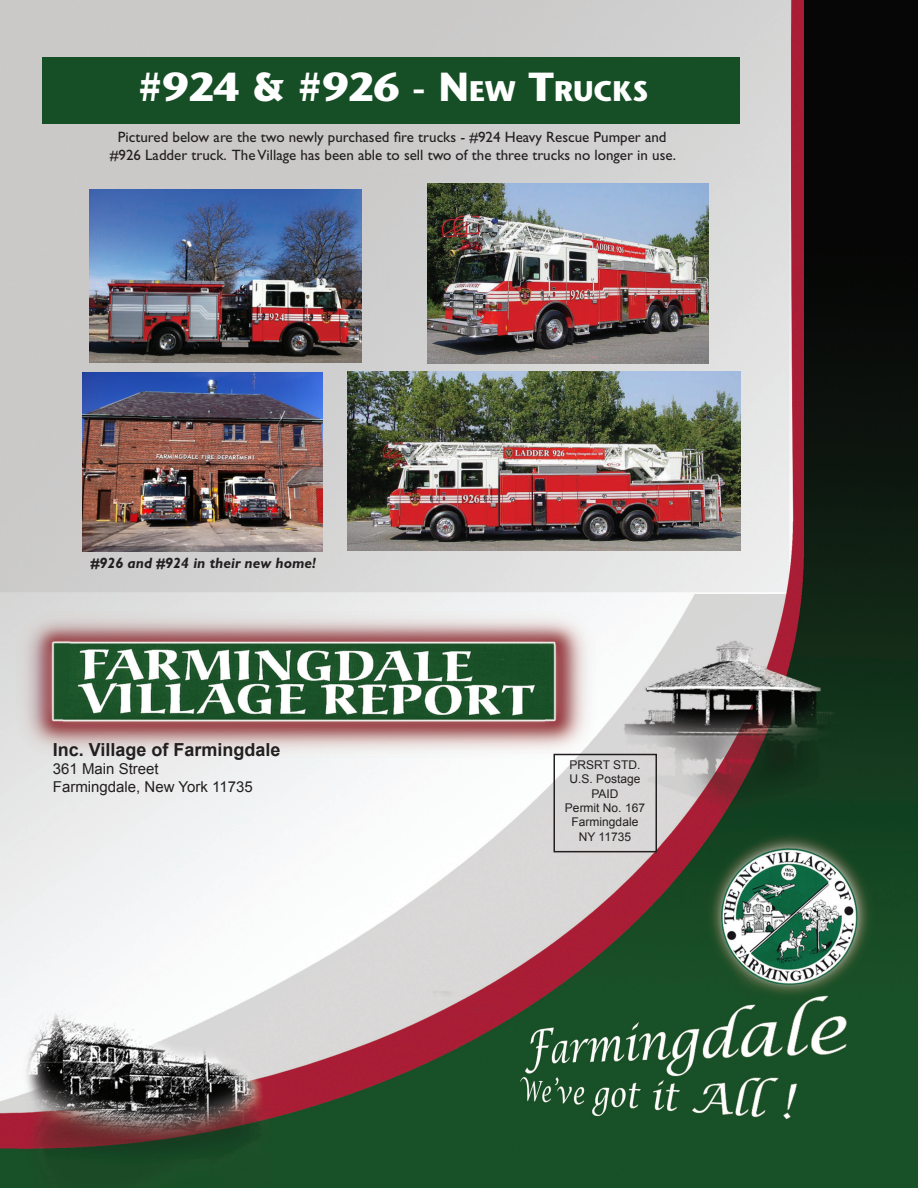
<style>
.page{position:relative;width:918px;height:1188px;background:#fff}
.page>*{position:absolute;margin:0;border:0;box-sizing:border-box;transform-origin:0 0}
.t1{font:700 40.5px "Stone Sans";color:#fff}
.t2{font:700 18px "Arial";color:#231f20}
.t3{font:15px "Gill Sans";color:#231f20}
.t4{font:15px "Arial";color:#231f20}
.t5{font:italic 700 15px "Gill Sans";color:#231f20}
.t6{font:12px "Arial";color:#231f20}
.s1{font-size:28.35px}
</style>
<div class="page">
<img style="left:0;top:0;width:918px;height:1188px">
<div style="left:554px;top:754px;width:103px;height:98px;border:2px solid #231f20"></div>
<img style="left:427px;top:184px;width:281px;height:179px">
<img style="left:347px;top:372px;width:394px;height:179px">
<div style="left:42px;top:57px;width:697px;height:67px;background:#164e26"></div>
<img style="left:89px;top:190px;width:273px;height:173px">
<img style="left:82px;top:373px;width:240px;height:179px">
<p class="t1" style="left:137px;top:61px;width:510px">#924 &amp; #926 - N<span class="s1">EW</span> T<span class="s1">RUCKS</span></p>
<p class="t3" style="left:118px;top:128px;width:550px">Pictured below are the two newly purchased fire trucks - #924 Heavy Rescue Pumper and</p>
<p class="t3" style="left:110px;top:146px;width:568px">#926 Ladder truck. TheVillage has been able to sell two of the three trucks no longer in use.</p>
<p class="t5" style="left:91px;top:555px;width:227px">#926 and #924 in their new home!</p>
<p class="t2" style="left:53px;top:740px;width:229px">Inc. Village of Farmingdale</p>
<p class="t4" style="left:53px;top:761px;width:107px">361 Main Street</p>
<p class="t4" style="left:53px;top:779px;width:201px">Farmingdale, New York 11735</p>
<p class="t6" style="left:570px;top:758px;width:72px">PRSRT STD.</p>
<p class="t6" style="left:570px;top:772px;width:72px">U.S. Postage</p>
<p class="t6" style="left:591px;top:787px;width:29px">PAID</p>
<p class="t6" style="left:565px;top:801px;width:82px">Permit No. 167</p>
<p class="t6" style="left:572px;top:815px;width:68px">Farmingdale</p>
<p class="t6" style="left:579px;top:830px;width:54px">NY 11735</p>
</div>
